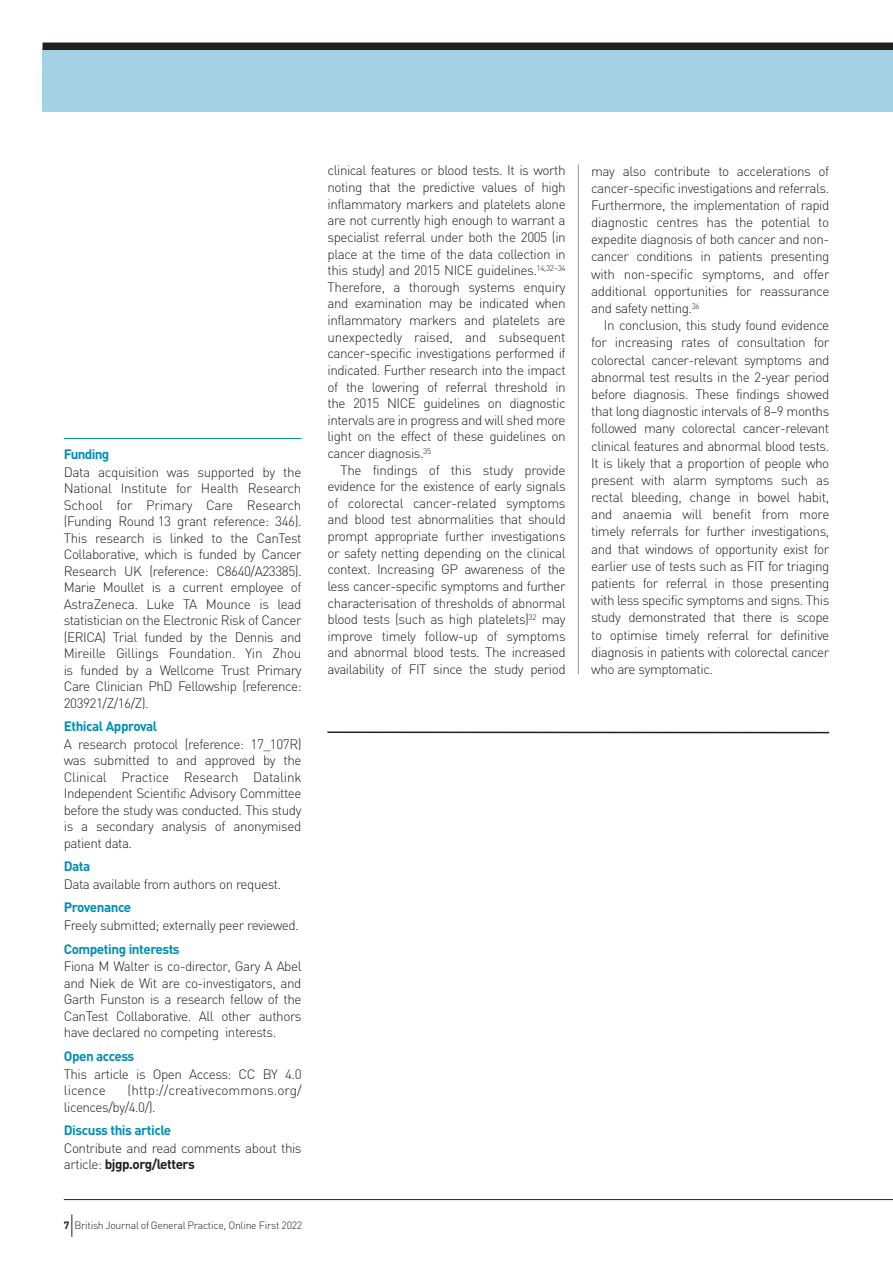
<style>
.page{position:relative;width:893px;height:1263px;background:#fff}
.page>*{position:absolute;margin:0;border:0;box-sizing:border-box;transform-origin:0 0}
.t1{font:300 13.5px/16.6px "DIN";letter-spacing:-.035em;color:#231f20;text-align:justify}
.t2{font:700 13.5px "DIN";letter-spacing:-.035em;color:#008fb3}
.t3{font:300 13.5px/16.5px "DIN";letter-spacing:.005em;color:#231f20}
.t4{font:300 10.5px "DIN";letter-spacing:-.025em;color:#231f20}
.s1{font-weight:700}
</style>
<div class="page">
<div style="left:43px;top:48px;width:850px;height:64px;background:#a2d2e3"></div>
<div style="left:43px;top:43px;width:850px;height:7px;background:#231f20"></div>
<hr style="left:578px;top:165px;width:1px;height:509px;background:#939598">
<hr style="left:64px;top:1199px;width:829px;height:1px;background:#231f20">
<svg style="left:71px;top:1214px;width:1px;height:23px"></svg>
<hr style="left:64px;top:438px;width:238px;height:1px;background:#008fb3">
<hr style="left:327px;top:731px;width:502px;height:2px;background:#231f20">
<p class="t2" style="left:64px;top:445px;width:47px">Funding</p>
<p class="t1" style="left:64px;top:463px;width:239px">Data acquisition was supported by the National Institute for Health Research School for Primary Care Research (Funding Round 13 grant reference: 346).<br>This research is linked to the CanTest Collaborative, which is funded by Cancer Research UK (reference: C8640/A23385).<br>Marie Moullet is a current employee of AstraZeneca. Luke TA Mounce is lead statistician on the Electronic Risk of Cancer (ERICA) Trial funded by the Dennis and Mireille Gillings Foundation. Yin Zhou is funded by a Wellcome Trust Primary Care Clinician PhD Fellowship (reference:<br>203921/Z/16/Z).</p>
<p class="t2" style="left:64px;top:717px;width:95px">Ethical Approval</p>
<p class="t1" style="left:64px;top:736px;width:239px">A research protocol (reference: 17_107R) was submitted to and approved by the Clinical Practice Research Datalink Independent Scientific Advisory Committee before the study was conducted. This study is a secondary analysis of anonymised patient data.</p>
<p class="t2" style="left:64px;top:857px;width:28px">Data</p>
<p class="t1" style="left:64px;top:876px;width:219px">Data available from authors on request.</p>
<p class="t2" style="left:64px;top:899px;width:69px">Provenance</p>
<p class="t1" style="left:64px;top:917px;width:237px">Freely submitted; externally peer reviewed.</p>
<p class="t2" style="left:64px;top:940px;width:117px">Competing interests</p>
<p class="t1" style="left:64px;top:958px;width:239px">Fiona M Walter is co-director, Gary A Abel and Niek de Wit are co-investigators, and Garth Funston is a research fellow of the CanTest Collaborative. All other authors have declared no competing interests.</p>
<p class="t2" style="left:64px;top:1047px;width:72px">Open access</p>
<p class="t1" style="left:64px;top:1065px;width:239px">This article is Open Access: CC BY 4.0 licence</p>
<p class="t3" style="left:64px;top:1082px;width:239px;text-indent:64px">(http://creativecommons.org/ licences/by/4.0/).</p>
<p class="t2" style="left:64px;top:1121px;width:109px">Discuss this article</p>
<p class="t1" style="left:64px;top:1140px;width:239px">Contribute and read comments about this article: <span class="s1">bjgp.org/letters</span></p>
<p class="t4" style="left:64px;top:1219px;width:240px"><span class="s1">7</span> British Journal of General Practice, Online First 2022</p>
<p class="t1" style="left:328px;top:162px;width:240px">clinical features or blood tests. It is worth noting that the predictive values of high inflammatory markers and platelets alone are not currently high enough to warrant a specialist referral under both the 2005 (in place at the time of the data collection in this study) and 2015 NICE guidelines.<sup>14,32–34<br></sup>Therefore, a thorough systems enquiry and examination may be indicated when inflammatory markers and platelets are unexpectedly raised, and subsequent cancer-specific investigations performed if indicated. Further research into the impact of the lowering of referral threshold in the 2015 NICE guidelines on diagnostic intervals are in progress and will shed more light on the effect of these guidelines on cancer diagnosis.<sup>35</sup></p>
<p class="t1" style="left:328px;top:461px;width:240px;text-indent:13px">The findings of this study provide evidence for the existence of early signals of colorectal cancer-related symptoms and blood test abnormalities that should prompt appropriate further investigations or safety netting depending on the clinical context. Increasing GP awareness of the less cancer-specific symptoms and further characterisation of thresholds of abnormal blood tests (such as high platelets)<sup>32</sup> may improve timely follow-up of symptoms and abnormal blood tests. The increased availability of FIT since the study period</p>
<p class="t1" style="left:591px;top:162px;width:240px;line-height:17.2px">may also contribute to accelerations of cancer-specific investigations and referrals.<br>Furthermore, the implementation of rapid diagnostic centres has the potential to expedite diagnosis of both cancer and non&shy;cancer conditions in patients presenting with non-specific symptoms, and offer additional opportunities for reassurance and safety netting.<sup>36</sup></p>
<p class="t1" style="left:591px;top:317px;width:240px;line-height:17.2px;text-indent:13px">In conclusion, this study found evidence for increasing rates of consultation for colorectal cancer-relevant symptoms and abnormal test results in the 2-year period before diagnosis. These findings showed that long diagnostic intervals of 8–9 months followed many colorectal cancer-relevant clinical features and abnormal blood tests.<br>It is likely that a proportion of people who present with alarm symptoms such as rectal bleeding, change in bowel habit, and anaemia will benefit from more timely referrals for further investigations, and that windows of opportunity exist for earlier use of tests such as FIT for triaging patients for referral in those presenting with less specific symptoms and signs. This study demonstrated that there is scope to optimise timely referral for definitive diagnosis in patients with colorectal cancer who are symptomatic.</p>
</div>
